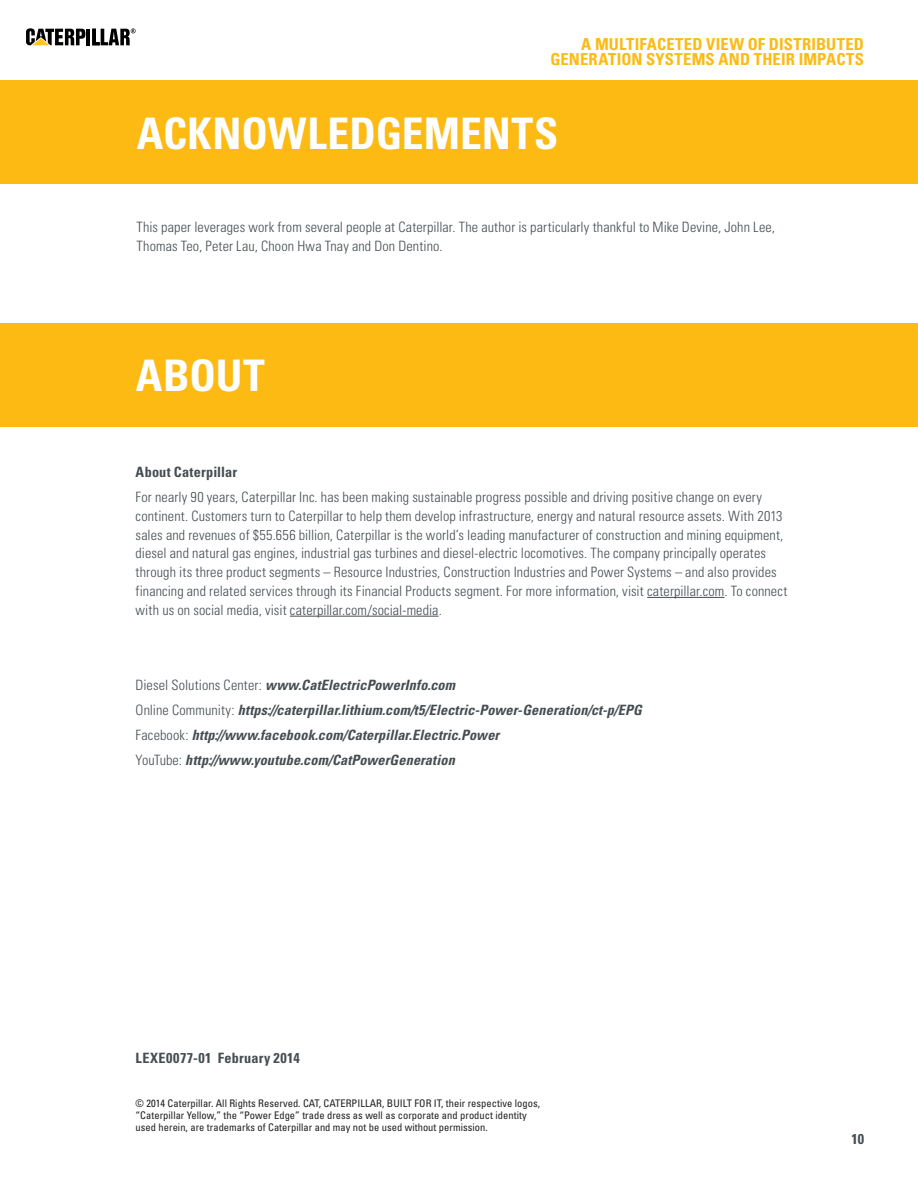
<style>
.page{position:relative;width:918px;height:1188px;background:#fff}
.page>*{position:absolute;margin:0;border:0;box-sizing:border-box;transform-origin:0 0}
.Headline{font:700 condensed 43.5px "Univers LT Std";color:#fff}
.t1{font:700 condensed 16.5px/15px "Univers LT Std";letter-spacing:.01em;color:#fcba13;text-align:right}
.BULLETS{font:300 condensed 14.25px/18.8px "Univers LT Std";letter-spacing:.01em;color:#454d51}
.BULLETS-2{font:italic 700 condensed 14.25px "Univers LT Std";letter-spacing:.01em;color:#454d51}
.BULLETS-3{font:700 condensed 14.25px "Univers LT Std";letter-spacing:.02em;color:#454d51}
.t2{font:condensed 10.5px/12px "Univers LT Std";letter-spacing:.005em;color:#231f20}
.s1{font-weight:300;font-style:normal}
</style>
<div class="page">
<hr style="left:87px;top:29px;width:3px;height:16px;background:#000">
<svg style="left:26px;top:28px;width:59px;height:17px"></svg>
<svg style="left:92px;top:28px;width:44px;height:17px"></svg>
<div style="left:0;top:81px;width:918px;height:103px;background:#fcba13"></div>
<div style="left:0;top:323px;width:918px;height:104px;background:#fcba13"></div>
<hr style="left:647px;top:597px;width:78px;height:1px;background:#454d51">
<hr style="left:290px;top:616px;width:149px;height:1px;background:#454d51">
<p class="t1" style="left:550px;top:37px;width:315px">A MULTIFACETED VIEW OF DISTRIBUTED<br>GENERATION SYSTEMS AND THEIR IMPACTS</p>
<p class="Headline" style="left:137px;top:107px;width:423px">ACKNOWLEDGEMENTS</p>
<p class="BULLETS" style="left:137px;top:218px;width:640px">This paper leverages work from several people at Caterpillar. The author is particularly thankful to Mike Devine, John Lee,<br>Thomas Teo, Peter Lau, Choon Hwa Tnay and Don Dentino.</p>
<p class="Headline" style="left:136px;top:349px;width:131px">ABOUT</p>
<p class="BULLETS-3" style="left:136px;top:463px;width:103px">About Caterpillar</p>
<p class="BULLETS" style="left:136px;top:488px;width:653px">For nearly 90 years, Caterpillar Inc. has been making sustainable progress possible and driving positive change on every continent. Customers turn to Caterpillar to help them develop infrastructure, energy and natural resource assets. With 2013 sales and revenues of $55.656 billion, Caterpillar is the world’s leading manufacturer of construction and mining equipment, diesel and natural gas engines, industrial gas turbines and diesel-electric locomotives. The company principally operates through its three product segments – Resource Industries, Construction Industries and Power Systems – and also provides financing and related services through its Financial Products segment. For more information, visit caterpillar.com. To connect with us on social media, visit caterpillar.com/social-media.</p>
<p class="BULLETS-2" style="left:136px;top:676px;width:321px"><span class="s1">Diesel Solutions Center:</span> www.CatElectricPowerInfo.com</p>
<p class="BULLETS-2" style="left:136px;top:701px;width:508px"><span class="s1">Online Community:</span> https://caterpillar.lithium.com/t5/Electric-Power-Generation/ct-p/EPG</p>
<p class="BULLETS-2" style="left:136px;top:727px;width:365px"><span class="s1">Facebook:</span> http://www.facebook.com/Caterpillar.Electric.Power</p>
<p class="BULLETS-2" style="left:136px;top:752px;width:321px"><span class="s1">YouTube:</span> http://www.youtube.com/CatPowerGeneration</p>
<p class="BULLETS-3" style="left:136px;top:1050px;width:166px">LEXE0077-01 February 2014</p>
<p class="t2" style="left:136px;top:1097px;width:406px">© 2014 Caterpillar. All Rights Reserved. CAT, CATERPILLAR, BUILT FOR IT, their respective logos, “Caterpillar Yellow,” the “Power Edge” trade dress as well as corporate and product identity used herein, are trademarks of Caterpillar and may not be used without permission.</p>
<p class="BULLETS-3" style="left:852px;top:1130px;width:14px">10</p>
</div>
